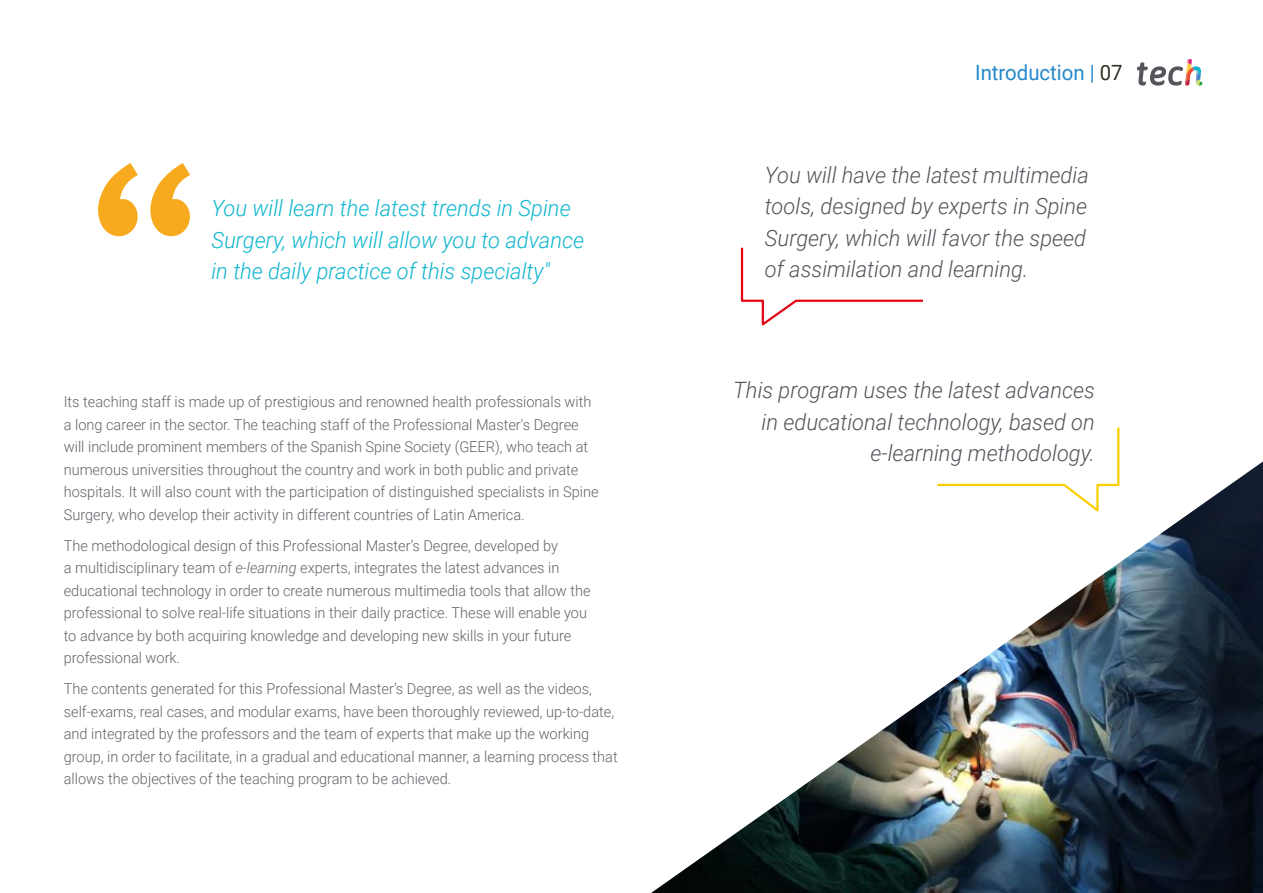
<style>
.page{position:relative;width:1263px;height:893px;background:#fff}
.page>*{position:absolute;margin:0;border:0;box-sizing:border-box;transform-origin:0 0}
.t1{font:italic 300 22.5px/31.5px "Roboto";color:#52555b;text-align:right}
.t2{font:italic 300 22.5px/31.5px "Roboto";color:#0fb6cf}
.t3{font:21px "Roboto";color:#2488c9}
.t4{font:300 15px/22.5px "Roboto";color:#61646a}
.s1{font-style:italic}
.s2{color:#312e20}
</style>
<div class="page">
<svg style="left:98px;top:163px;width:92px;height:73px"></svg>
<svg style="left:1117px;top:427px;width:3px;height:34px"></svg>
<svg style="left:740px;top:247px;width:183px;height:79px"></svg>
<img style="left:651px;top:461px;width:612px;height:432px">
<svg style="left:1137px;top:59px;width:65px;height:27px"></svg>
<h1 class="t2" style="left:211px;top:192px;width:374px">You will learn the latest trends in Spine<br>Surgery, which will allow you to advance in the daily practice of this specialty"</h1>
<p class="t4" style="left:64px;top:390px;width:536px">Its teaching staff is made up of prestigious and renowned health professionals with a long career in the sector. The teaching staff of the Professional Master's Degree will include prominent members of the Spanish Spine Society (GEER), who teach at numerous universities throughout the country and work in both public and private hospitals. It will also count with the participation of distinguished specialists in Spine Surgery, who develop their activity in different countries of Latin America.</p>
<p class="t4" style="left:64px;top:533px;width:528px">The methodological design of this Professional Master’s Degree, developed by<br>a multidisciplinary team of <span class="s1">e-learning</span> experts, integrates the latest advances in educational technology in order to create numerous multimedia tools that allow the professional to solve real-life situations in their daily practice. These will enable you to advance by both acquiring knowledge and developing new skills in your future professional work.</p>
<p class="t4" style="left:64px;top:677px;width:555px">The contents generated for this Professional Master’s Degree, as well as the videos, self-exams, real cases, and modular exams, have been thoroughly reviewed, up-to-date, and integrated by the professors and the team of experts that make up the working group, in order to facilitate, in a gradual and educational manner, a learning process that allows the objectives of the teaching program to be achieved.</p>
<h2 class="t3" style="left:975px;top:57px;width:149px">Introduction | <span class="s2">07</span></h2>
<h1 class="t1" style="left:765px;top:158px;width:325px;text-align:justify">You will have the latest multimedia tools, designed by experts in Spine Surgery, which will favor the speed of assimilation and learning.</h1>
<h1 class="t1" style="left:733px;top:374px;width:363px">This program uses the latest advances in educational technology, based on e-learning methodology.</h1>
</div>
